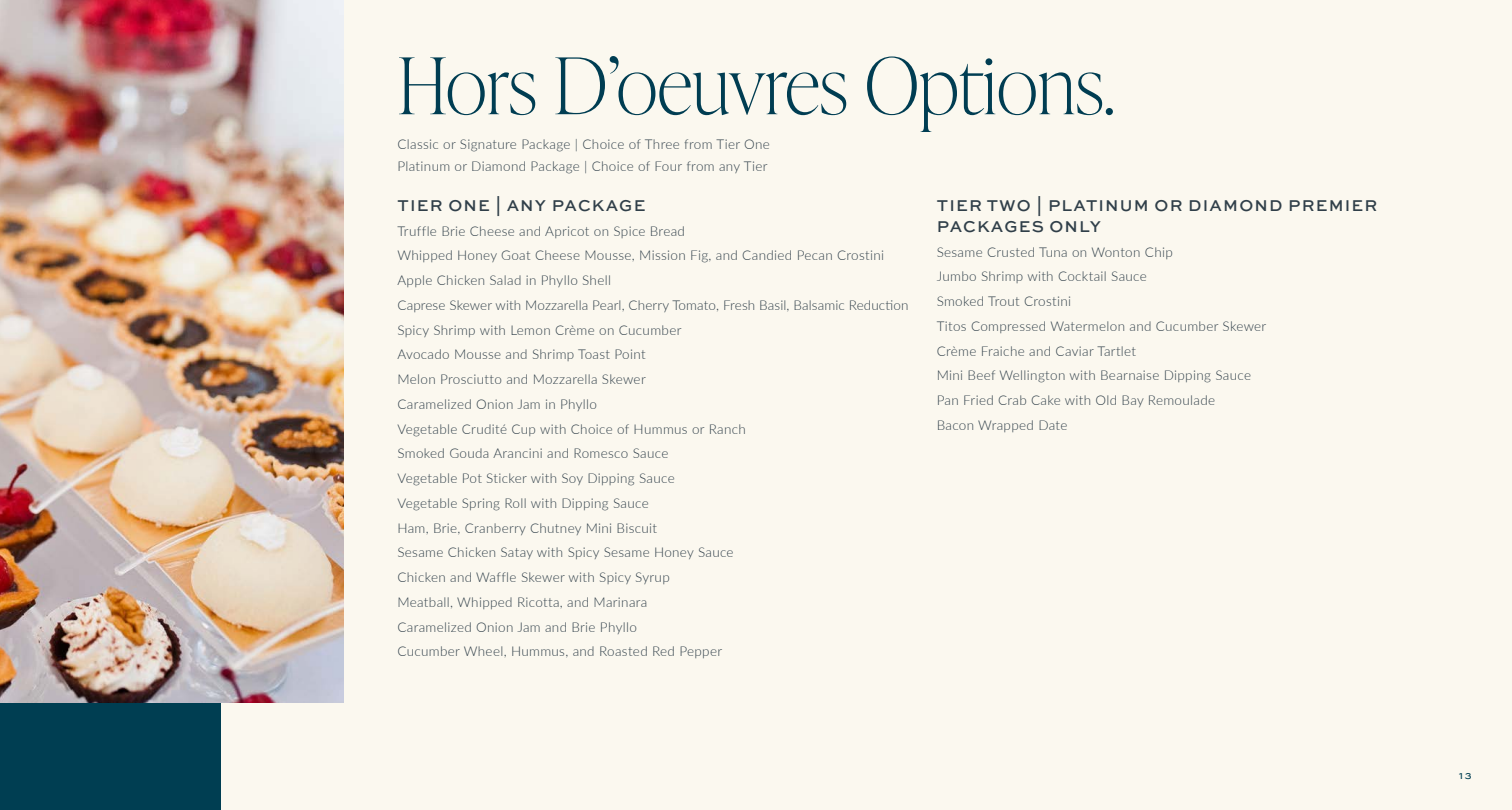
<style>
.page{position:relative;width:1512px;height:810px;background:#fbf8ef}
.page>*{position:absolute;margin:0;border:0;box-sizing:border-box;transform-origin:0 0}
._1_-_Medium_-_interior_header{font:100 78px "Ivy Presto Display";color:#003d52}
._4_-_Body_copy{font:500 16.5px/21px "Sweet Sans Pro";letter-spacing:.07em;color:#303f49}
._4_-_Body_copy-2{font:300 13.5px "Lato";letter-spacing:.025em;color:#303f49}
.t1{font:500 9px "Sweet Sans Pro";color:#003e52}
</style>
<div class="page">
<div style="left:0;top:0;width:220px;height:810px;background:#003e52"></div>
<img style="left:0;top:0;width:343px;height:703px">
<p class="_1_-_Medium_-_interior_header" style="left:397px;top:30px;width:719px">Hors D’oeuvres Options.</p>
<p class="_4_-_Body_copy-2" style="left:397px;top:135px;width:374px">Classic or Signature Package | Choice of Three from Tier One</p>
<p class="_4_-_Body_copy-2" style="left:397px;top:157px;width:372px">Platinum or Diamond Package | Choice of Four from any Tier</p>
<p class="_4_-_Body_copy" style="left:398px;top:194px;width:249px">TIER ONE | ANY PACKAGE</p>
<p class="_4_-_Body_copy-2" style="left:397px;top:221px;width:289px">Truffle Brie Cheese and Apricot on Spice Bread</p>
<p class="_4_-_Body_copy-2" style="left:397px;top:246px;width:488px">Whipped Honey Goat Cheese Mousse, Mission Fig, and Candied Pecan Crostini</p>
<p class="_4_-_Body_copy-2" style="left:397px;top:271px;width:215px">Apple Chicken Salad in Phyllo Shell</p>
<p class="_4_-_Body_copy-2" style="left:397px;top:296px;width:513px">Caprese Skewer with Mozzarella Pearl, Cherry Tomato, Fresh Basil, Balsamic Reduction</p>
<p class="_4_-_Body_copy-2" style="left:397px;top:320px;width:286px">Spicy Shrimp with Lemon Crème on Cucumber</p>
<p class="_4_-_Body_copy-2" style="left:397px;top:345px;width:250px">Avocado Mousse and Shrimp Toast Point</p>
<p class="_4_-_Body_copy-2" style="left:397px;top:370px;width:250px">Melon Prosciutto and Mozzarella Skewer</p>
<p class="_4_-_Body_copy-2" style="left:397px;top:395px;width:201px">Caramelized Onion Jam in Phyllo</p>
<p class="_4_-_Body_copy-2" style="left:397px;top:419px;width:350px">Vegetable Crudité Cup with Choice of Hummus or Ranch</p>
<p class="_4_-_Body_copy-2" style="left:397px;top:444px;width:272px">Smoked Gouda Arancini and Romesco Sauce</p>
<p class="_4_-_Body_copy-2" style="left:397px;top:469px;width:279px">Vegetable Pot Sticker with Soy Dipping Sauce</p>
<p class="_4_-_Body_copy-2" style="left:397px;top:494px;width:253px">Vegetable Spring Roll with Dipping Sauce</p>
<p class="_4_-_Body_copy-2" style="left:397px;top:518px;width:261px">Ham, Brie, Cranberry Chutney Mini Biscuit</p>
<p class="_4_-_Body_copy-2" style="left:397px;top:543px;width:338px">Sesame Chicken Satay with Spicy Sesame Honey Sauce</p>
<p class="_4_-_Body_copy-2" style="left:397px;top:568px;width:274px">Chicken and Waffle Skewer with Spicy Syrup</p>
<p class="_4_-_Body_copy-2" style="left:397px;top:593px;width:252px">Meatball, Whipped Ricotta, and Marinara</p>
<p class="_4_-_Body_copy-2" style="left:397px;top:617px;width:241px">Caramelized Onion Jam and Brie Phyllo</p>
<p class="_4_-_Body_copy-2" style="left:397px;top:642px;width:326px">Cucumber Wheel, Hummus, and Roasted Red Pepper</p>
<p class="_4_-_Body_copy" style="left:937px;top:194px;width:442px">TIER TWO | PLATINUM OR DIAMOND PREMIER<br>PACKAGES ONLY</p>
<p class="_4_-_Body_copy-2" style="left:937px;top:242px;width:238px">Sesame Crusted Tuna on Wonton Chip</p>
<p class="_4_-_Body_copy-2" style="left:937px;top:267px;width:212px">Jumbo Shrimp with Cocktail Sauce</p>
<p class="_4_-_Body_copy-2" style="left:937px;top:292px;width:136px">Smoked Trout Crostini</p>
<p class="_4_-_Body_copy-2" style="left:937px;top:317px;width:331px">Titos Compressed Watermelon and Cucumber Skewer</p>
<p class="_4_-_Body_copy-2" style="left:937px;top:341px;width:201px">Crème Fraiche and Caviar Tartlet</p>
<p class="_4_-_Body_copy-2" style="left:937px;top:366px;width:316px">Mini Beef Wellington with Bearnaise Dipping Sauce</p>
<p class="_4_-_Body_copy-2" style="left:937px;top:391px;width:280px">Pan Fried Crab Cake with Old Bay Remoulade</p>
<p class="_4_-_Body_copy-2" style="left:937px;top:416px;width:132px">Bacon Wrapped Date</p>
<p class="t1" style="left:1459px;top:770px;width:14px">13</p>
</div>
